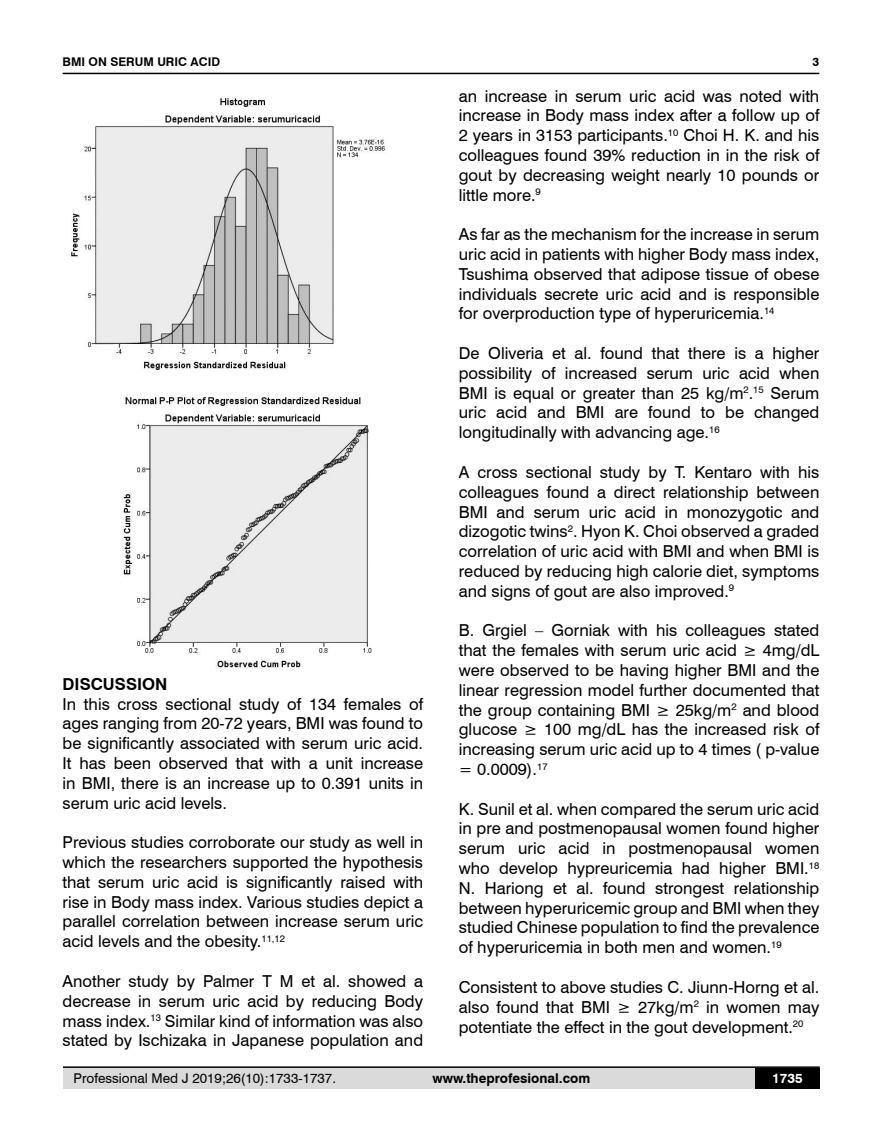
<style>
.page{position:relative;width:882px;height:1145px;background:#fff}
.page>*{position:absolute;margin:0;border:0;box-sizing:border-box;transform-origin:0 0}
.t1{font:16.5px/19.8px "Swiss 721 BT";color:#000;text-align:justify}
.t2{font:700 16.5px "Swiss 721 BT";color:#000}
.t3{font:13.5px "Swiss 721 BT";color:#000}
.t4{font:700 13.5px "Swiss 721 BT";color:#000}
.t5{font:700 13.5px "Swiss 721 BT";color:#fff}
.t6{font:700 12px "Swiss 721 BT";color:#000}
</style>
<div class="page">
<div style="left:63px;top:1067px;width:756px;height:21px;background:#dadada"></div>
<hr style="left:63px;top:1066px;width:756px;height:2px;background:#000">
<hr style="left:63px;top:73px;width:756px;height:1px;background:#000">
<div style="left:754px;top:1068px;width:65px;height:20px;background:#000"></div>
<img style="left:71px;top:98px;width:314px;height:272px">
<img style="left:123px;top:397px;width:249px;height:271px">
<p class="t6" style="left:63px;top:53px;width:159px">BMI ON SERUM URIC ACID</p>
<p class="t2" style="left:63px;top:672px;width:106px">DISCUSSION</p>
<p class="t1" style="left:63px;top:693px;width:362px">In this cross sectional study of 134 females of ages ranging from 20-72 years, BMI was found to be significantly associated with serum uric acid.<br>It has been observed that with a unit increase in BMI, there is an increase up to 0.391 units in serum uric acid levels.</p>
<p class="t1" style="left:63px;top:832px;width:362px">Previous studies corroborate our study as well in which the researchers supported the hypothesis that serum uric acid is significantly raised with rise in Body mass index. Various studies depict a parallel correlation between increase serum uric acid levels and the obesity.<sup>11,12</sup></p>
<p class="t1" style="left:63px;top:970px;width:362px">Another study by Palmer T M et al. showed a decrease in serum uric acid by reducing Body mass index.<sup>13</sup> Similar kind of information was also stated by Ischizaka in Japanese population and</p>
<p class="t6" style="left:812px;top:53px;width:8px">3</p>
<p class="t1" style="left:458px;top:85px;width:362px">an increase in serum uric acid was noted with increase in Body mass index after a follow up of 2 years in 3153 participants.<sup>10</sup> Choi H. K. and his colleagues found 39% reduction in in the risk of gout by decreasing weight nearly 10 pounds or little more.<sup>9</sup></p>
<p class="t1" style="left:458px;top:224px;width:362px">As far as the mechanism for the increase in serum uric acid in patients with higher Body mass index, Tsushima observed that adipose tissue of obese individuals secrete uric acid and is responsible for overproduction type of hyperuricemia.<sup>14</sup></p>
<p class="t1" style="left:458px;top:343px;width:362px">De Oliveria et al. found that there is a higher possibility of increased serum uric acid when BMI is equal or greater than 25 kg/m<sup>2</sup>.<sup>15</sup> Serum uric acid and BMI are found to be changed longitudinally with advancing age.<sup>16</sup></p>
<p class="t1" style="left:458px;top:461px;width:362px">A cross sectional study by T. Kentaro with his colleagues found a direct relationship between BMI and serum uric acid in monozygotic and dizogotic twins<sup>2</sup>. Hyon K. Choi observed a graded correlation of uric acid with BMI and when BMI is reduced by reducing high calorie diet, symptoms and signs of gout are also improved.<sup>9</sup></p>
<p class="t1" style="left:458px;top:620px;width:362px">B. Grgiel – Gorniak with his colleagues stated that the females with serum uric acid ≥ 4mg/dL were observed to be having higher BMI and the linear regression model further documented that the group containing BMI ≥ 25kg/m<sup>2</sup> and blood glucose ≥ 100 mg/dL has the increased risk of increasing serum uric acid up to 4 times ( p-value = 0.0009).<sup>17</sup></p>
<p class="t1" style="left:458px;top:798px;width:362px">K. Sunil et al. when compared the serum uric acid in pre and postmenopausal women found higher serum uric acid in postmenopausal women who develop hypreuricemia had higher BMI.<sup>18<br></sup>N. Hariong et al. found strongest relationship between hyperuricemic group and BMI when they studied Chinese population to find the prevalence of hyperuricemia in both men and women.<sup>19</sup></p>
<p class="t1" style="left:458px;top:976px;width:362px">Consistent to above studies C. Jiunn-Horng et al. also found that BMI ≥ 27kg/m<sup>2</sup> in women may potentiate the effect in the gout development.<sup>20</sup></p>
<p class="t3" style="left:74px;top:1069px;width:264px">Professional Med J 2019;26(10):1733-1737.</p>
<p class="t4" style="left:432px;top:1069px;width:159px">www.theprofesional.com</p>
<p class="t5" style="left:771px;top:1069px;width:32px">1735</p>
</div>
